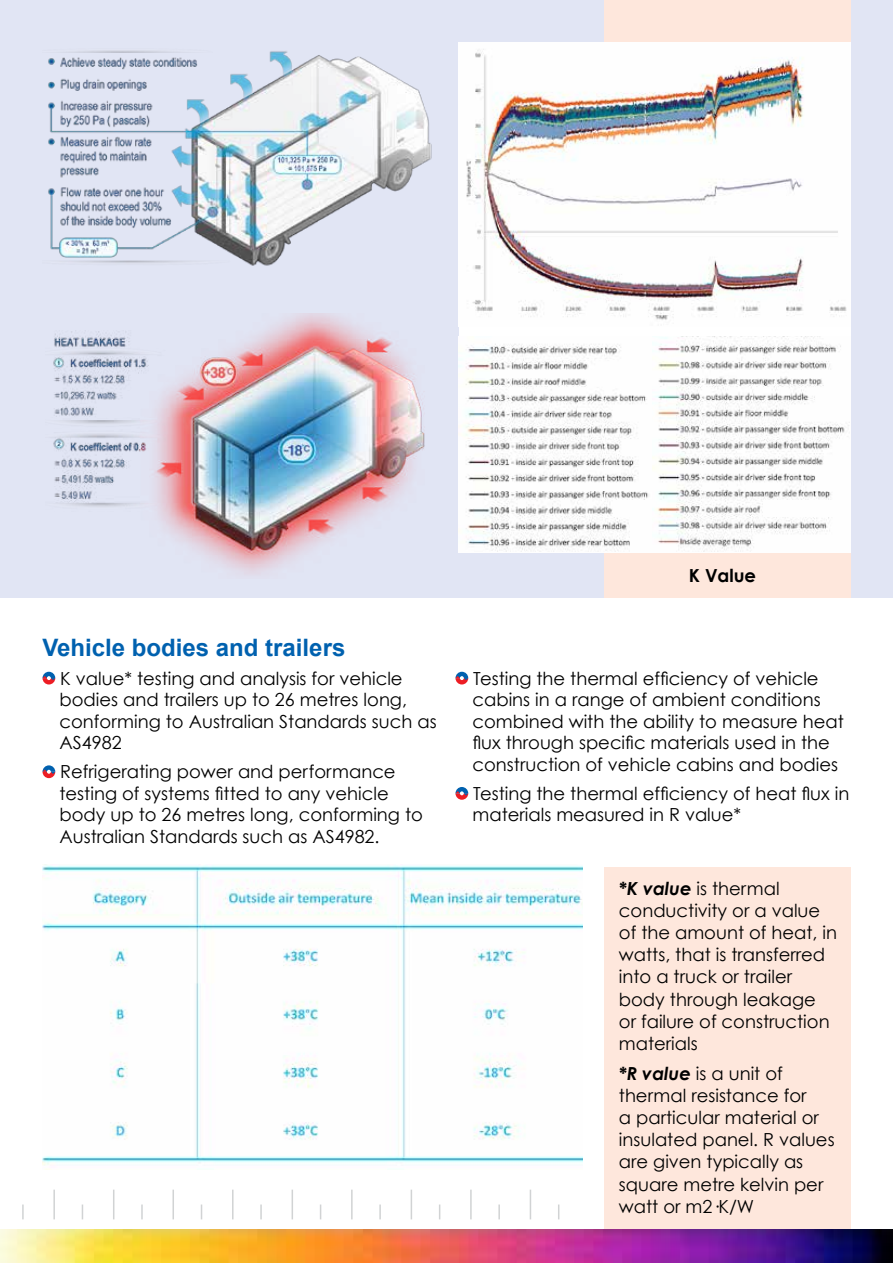
<style>
.page{position:relative;width:893px;height:1263px;background:#fff}
.page>*{position:absolute;margin:0;border:0;box-sizing:border-box;transform-origin:0 0}
.t1{font:700 24px "Arial";color:#0061af}
.t2{font:18px/22.2px "Century Gothic";color:#000}
.t3{font:700 18px "Century Gothic";color:#000}
.s1{font-weight:700;font-style:italic}
</style>
<div class="page">
<div style="left:0;top:0;width:893px;height:597px;background:#e1e5f4"></div>
<div style="left:604px;top:867px;width:246px;height:362px;background:#fee7dc"></div>
<div style="left:604px;top:553px;width:246px;height:44px;background:#fee7dc"></div>
<div style="left:604px;top:0;width:246px;height:43px;background:#fee7dc"></div>
<svg style="left:43px;top:672px;width:12px;height:12px"></svg>
<svg style="left:43px;top:765px;width:12px;height:13px"></svg>
<svg style="left:455px;top:672px;width:13px;height:12px"></svg>
<svg style="left:455px;top:787px;width:13px;height:13px"></svg>
<hr style="left:53px;top:1189px;width:2px;height:30px;background:#d1d3d4">
<hr style="left:113px;top:1189px;width:1px;height:30px;background:#d1d3d4">
<hr style="left:172px;top:1189px;width:2px;height:30px;background:#d1d3d4">
<hr style="left:232px;top:1189px;width:2px;height:30px;background:#d1d3d4">
<hr style="left:292px;top:1189px;width:1px;height:30px;background:#d1d3d4">
<hr style="left:351px;top:1189px;width:2px;height:30px;background:#d1d3d4">
<hr style="left:411px;top:1189px;width:1px;height:30px;background:#d1d3d4">
<hr style="left:470px;top:1189px;width:2px;height:30px;background:#d1d3d4">
<hr style="left:530px;top:1189px;width:1px;height:30px;background:#d1d3d4">
<svg style="left:22px;top:1204px;width:2px;height:15px"></svg>
<svg style="left:82px;top:1204px;width:1px;height:15px"></svg>
<svg style="left:141px;top:1204px;width:2px;height:15px"></svg>
<svg style="left:201px;top:1204px;width:1px;height:15px"></svg>
<svg style="left:260px;top:1204px;width:2px;height:15px"></svg>
<svg style="left:320px;top:1204px;width:1px;height:15px"></svg>
<svg style="left:379px;top:1204px;width:2px;height:15px"></svg>
<svg style="left:439px;top:1204px;width:1px;height:15px"></svg>
<svg style="left:498px;top:1204px;width:2px;height:15px"></svg>
<svg style="left:558px;top:1204px;width:1px;height:15px"></svg>
<img style="left:0;top:1229px;width:893px;height:34px">
<img style="left:48px;top:50px;width:384px;height:216px">
<img style="left:53px;top:314px;width:372px;height:260px">
<img style="left:43px;top:864px;width:540px;height:302px">
<div style="left:459px;top:42px;width:391px;height:301px;background:#fff"></div>
<img style="left:466px;top:49px;width:381px;height:271px">
<img style="left:459px;top:343px;width:193px;height:210px">
<img style="left:652px;top:337px;width:198px;height:216px">
<h1 class="t1" style="left:43px;top:631px;width:304px">Vehicle bodies and trailers</h1>
<p class="t2" style="left:60px;top:667px;width:379px;line-height:21.6px">K value* testing and analysis for vehicle bodies and trailers up to 26 metres long, conforming to Australian Standards such as AS4982</p>
<p class="t2" style="left:60px;top:760px;width:365px;line-height:21.6px">Refrigerating power and performance testing of systems fitted to any vehicle body up to 26 metres long, conforming to Australian Standards such as AS4982.</p>
<p class="t3" style="left:689px;top:564px;width:69px">K Value</p>
<p class="t2" style="left:472px;top:667px;width:373px;line-height:21.6px">Testing the thermal efficiency of vehicle cabins in a range of ambient conditions combined with the ability to measure heat flux through specific materials used in the construction of vehicle cabins and bodies</p>
<p class="t2" style="left:472px;top:782px;width:378px;line-height:21.6px">Testing the thermal efficiency of heat flux in materials measured in R value*</p>
<p class="t2" style="left:619px;top:877px;width:220px"><span class="s1">*K value</span> is thermal conductivity or a value of the amount of heat, in watts, that is transferred into a truck or trailer body through leakage or failure of construction materials</p>
<p class="t2" style="left:619px;top:1062px;width:217px"><span class="s1">*R value</span> is a unit of thermal resistance for<br>a particular material or insulated panel. R values are given typically as square metre kelvin per watt or m2·K/W</p>
</div>
